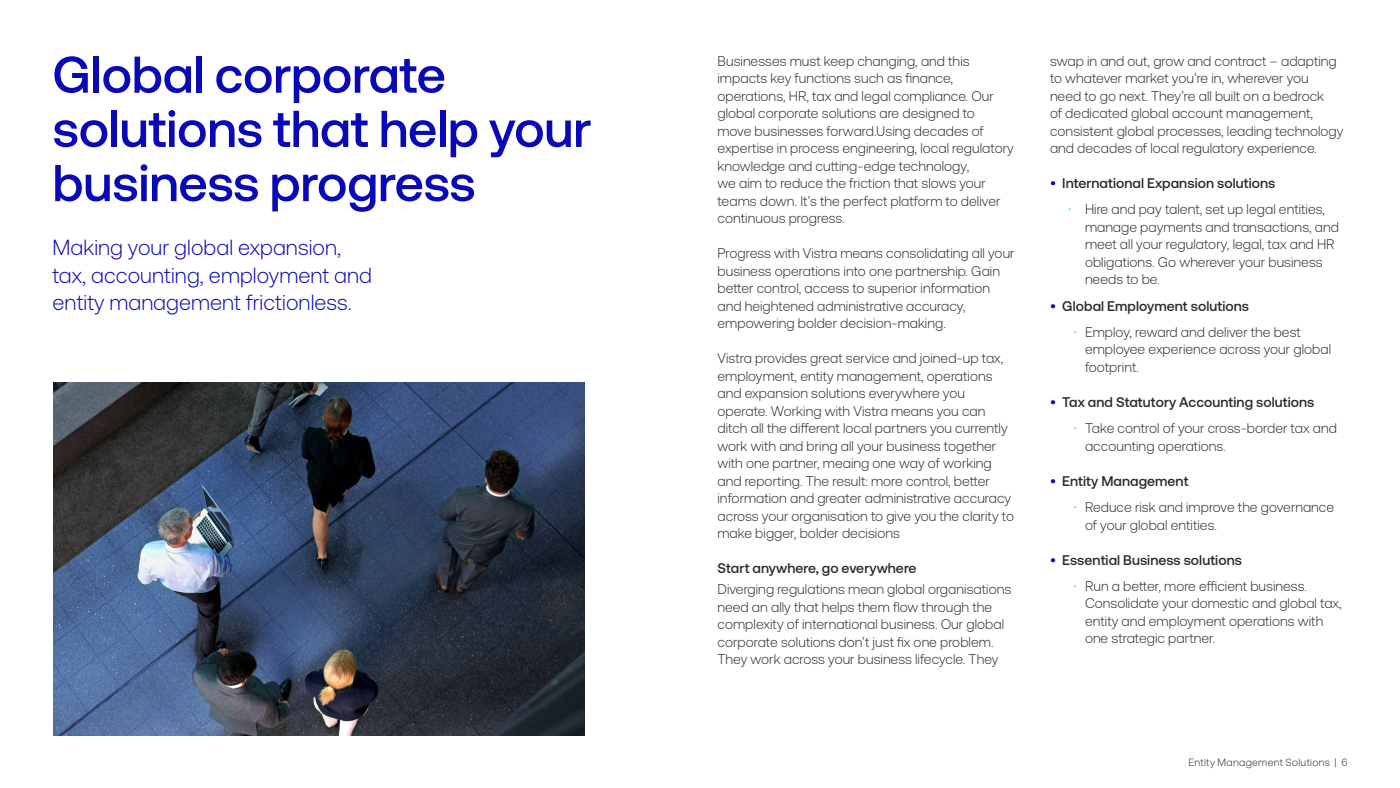
<style>
.page{position:relative;width:1400px;height:788px;background:#fff}
.page>*{position:absolute;margin:0;border:0;box-sizing:border-box;transform-origin:0 0}
.t1{font:500 51.62px/54.2px "Vistra Sans";letter-spacing:-.005em;color:#0909b7}
.t2{font:300 21.88px/27.1px "Vistra Sans";letter-spacing:.005em;color:#0909b7}
.t3{font:300 14px/17.5px "Vistra Sans";letter-spacing:.005em;color:#2a2a2a}
.t4{font:500 14px "Vistra Sans";letter-spacing:.005em;color:#2a2a2a}
.t5{font:300 10.5px "Vistra Sans";letter-spacing:.035em;color:#2a2a2a}
.s1{color:#0909b7}
.s2{color:#97e3ff}
</style>
<div class="page">
<img style="left:53px;top:382px;width:531px;height:353px">
<h1 class="t1" style="left:52px;top:48px;width:540px">Global corporate solutions that help your business progress</h1>
<h2 class="t2" style="left:52px;top:234px;width:321px">Making your global expansion, tax, accounting, employment and entity management frictionless.</h2>
<p class="t3" style="left:718px;top:52px;width:298px">Businesses must keep changing, and this impacts key functions such as finance, operations, HR, tax and legal compliance. Our global corporate solutions are designed to<br>move businesses forward.Using decades of expertise in process engineering, local regulatory knowledge and cutting-edge technology,<br>we aim to reduce the friction that slows your teams down. It’s the perfect platform to deliver continuous progress.</p>
<p class="t3" style="left:718px;top:244px;width:299px">Progress with Vistra means consolidating all your business operations into one partnership. Gain better control, access to superior information and heightened administrative accuracy, empowering bolder decision-making.</p>
<p class="t3" style="left:718px;top:349px;width:298px">Vistra provides great service and joined-up tax, employment, entity management, operations and expansion solutions everywhere you operate. Working with Vistra means you can ditch all the different local partners you currently work with and bring all your business together with one partner, meaing one way of working and reporting. The result: more control, better information and greater administrative accuracy across your organisation to give you the clarity to make bigger, bolder decisions</p>
<p class="t4" style="left:718px;top:560px;width:201px">Start anywhere, go everywhere</p>
<p class="t3" style="left:718px;top:580px;width:295px">Diverging regulations mean global organisations need an ally that helps them flow through the complexity of international business. Our global corporate solutions don’t just fix one problem.<br>They work across your business lifecycle. They</p>
<p class="t3" style="left:1050px;top:52px;width:295px">swap in and out, grow and contract – adapting to whatever market you’re in, wherever you need to go next. They’re all built on a bedrock<br>of dedicated global account management, consistent global processes, leading technology and decades of local regulatory experience.</p>
<p class="t4" style="left:1050px;top:175px;width:227px"><span class="s1">•</span> International Expansion solutions</p>
<p class="t3" style="left:1085px;top:201px;width:255px;text-indent:-18px"><span class="s2">•</span> Hire and pay talent, set up legal entities, manage payments and transactions, and meet all your regulatory, legal, tax and HR obligations. Go wherever your business needs to be.</p>
<p class="t4" style="left:1050px;top:298px;width:201px"><span class="s1">•</span> Global Employment solutions</p>
<p class="t3" style="left:1085px;top:323px;width:248px;text-indent:-12px"><span class="s2">•</span> Employ, reward and deliver the best employee experience across your global footprint.</p>
<p class="t4" style="left:1050px;top:394px;width:266px"><span class="s1">•</span> Tax and Statutory Accounting solutions</p>
<p class="t3" style="left:1085px;top:419px;width:253px;text-indent:-12px"><span class="s2">•</span> Take control of your cross-border tax and accounting operations.</p>
<p class="t4" style="left:1050px;top:473px;width:140px"><span class="s1">•</span> Entity Management</p>
<p class="t3" style="left:1085px;top:498px;width:251px;text-indent:-12px"><span class="s2">•</span> Reduce risk and improve the governance of your global entities.</p>
<p class="t4" style="left:1050px;top:552px;width:193px"><span class="s1">•</span> Essential Business solutions</p>
<p class="t3" style="left:1085px;top:577px;width:258px;text-indent:-12px"><span class="s2">•</span> Run a better, more efficient business.<br>Consolidate your domestic and global tax, entity and employment operations with one strategic partner.</p>
<p class="t5" style="left:1188px;top:756px;width:161px">Entity Management Solutions | 6</p>
</div>
